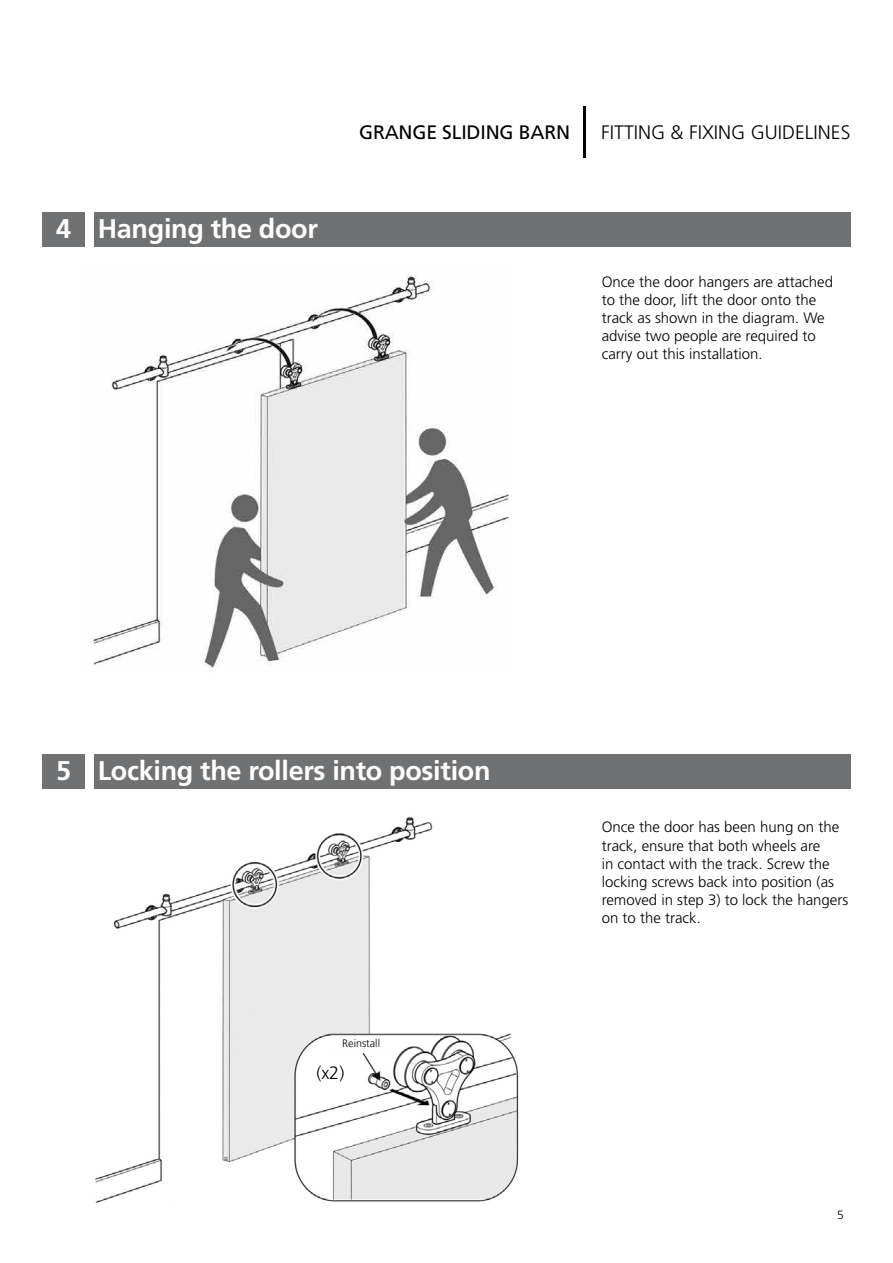
<style>
.page{position:relative;width:893px;height:1263px;background:#fff}
.page>*{position:absolute;margin:0;border:0;box-sizing:border-box;transform-origin:0 0}
.t1{font:700 27px "Frutiger";letter-spacing:-.01em;color:#fff}
.t2{font:300 19.5px "Frutiger";color:#000}
.t3{font:19.5px "Frutiger";letter-spacing:-.01em;color:#000}
.t4{font:300 18px "Frutiger";color:#000}
.t5{font:300 15px/18px "Frutiger";color:#000}
.t6{font:300 12px "Frutiger";color:#000}
.t7{font:300 10.8px "Frutiger";color:#000}
</style>
<div class="page">
<hr style="left:583px;top:106px;width:2px;height:51px;background:#000">
<div style="left:94px;top:213px;width:756px;height:34px;background:#707172"></div>
<div style="left:43px;top:213px;width:42px;height:34px;background:#707172"></div>
<img style="left:92px;top:275px;width:417px;height:396px">
<div style="left:94px;top:755px;width:756px;height:34px;background:#707172"></div>
<div style="left:43px;top:755px;width:42px;height:34px;background:#707172"></div>
<img style="left:95px;top:816px;width:424px;height:387px">
<h1 class="t1" style="left:56px;top:213px;width:263px">4 Hanging the door</h1>
<h2 class="t3" style="left:359px;top:121px;width:212px">GRANGE SLIDING BARN</h2>
<h2 class="t2" style="left:601px;top:122px;width:251px">FITTING &amp; FIXING GUIDELINES</h2>
<p class="t5" style="left:602px;top:273px;width:233px">Once the door hangers are attached to the door, lift the door onto the track as shown in the diagram. We advise two people are required to carry out this installation.</p>
<h1 class="t1" style="left:56px;top:755px;width:436px">5 Locking the rollers into position</h1>
<p class="t7" style="left:342px;top:1037px;width:39px">Reinstall</p>
<p class="t4" style="left:316px;top:1063px;width:30px">(x2)</p>
<p class="t5" style="left:602px;top:818px;width:248px">Once the door has been hung on the track, ensure that both wheels are<br>in contact with the track. Screw the locking screws back into position (as removed in step 3) to lock the hangers on to the track.</p>
<p class="t6" style="left:837px;top:1208px;width:8px">5</p>
</div>
